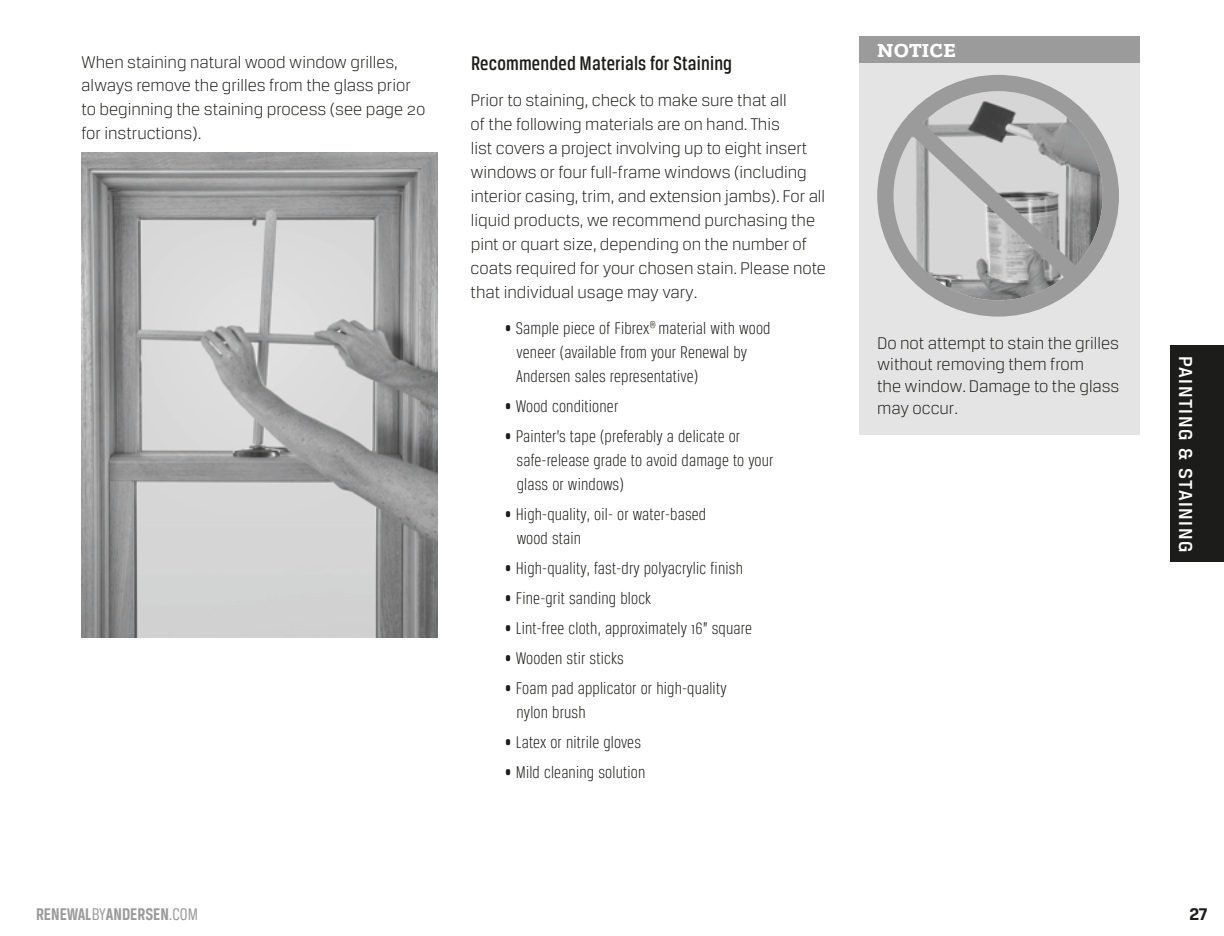
<style>
.page{position:relative;width:1224px;height:936px;background:#fff}
.page>*{position:absolute;margin:0;border:0;box-sizing:border-box;transform-origin:0 0}
.t1{font:500 21px "Breuer Condensed";letter-spacing:.01em;color:#1c1c1a}
.t2{font:500 20px "Breuer Text";letter-spacing:.08em;color:#fff}
.t3{font:700 20px "Bandera Pro";letter-spacing:.02em;color:#fff}
.t4{font:300 18px/24px "Breuer Text";color:#1c1c1a}
.t5{font:300 18px/24px "Breuer Condensed";letter-spacing:.01em;color:#1c1c1a}
.t6{font:700 18px "Breuer Condensed";color:#9b9b9c}
.t7{font:700 18px "Breuer Text";color:#1c1c1a}
.s1{font-weight:400}
</style>
<div class="page">
<div style="left:859px;top:63px;width:281px;height:372px;background:#e4e4e4"></div>
<div style="left:877px;top:75px;width:242px;height:242px;border:16px solid #9b9b9c;border-radius:50%"></div>
<svg style="left:887px;top:99px;width:213px;height:202px"></svg>
<div style="left:859px;top:36px;width:281px;height:27px;background:#9b9b9c"></div>
<img style="left:81px;top:152px;width:356px;height:486px">
<div style="left:1170px;top:345px;width:54px;height:217px;background:#1c1c1a"></div>
<p class="t4" style="left:81px;top:49px;width:346px">When staining natural wood window grilles, always remove the grilles from the glass prior to beginning the staining process (see page 20 for instructions).</p>
<p class="t1" style="left:471px;top:51px;width:263px">Recommended Materials for Staining</p>
<p class="t4" style="left:470px;top:88px;width:357px">Prior to staining, check to make sure that all<br>of the following materials are on hand. This<br>list covers a project involving up to eight insert windows or four full-frame windows (including interior casing, trim, and extension jambs). For all liquid products, we recommend purchasing the pint or quart size, depending on the number of coats required for your chosen stain. Please note that individual usage may vary.</p>
<p class="t5" style="left:516px;top:316px;width:256px;text-indent:-11px">• Sample piece of Fibrex<sup>®</sup> material with wood veneer (available from your Renewal by<br>Andersen sales representative)</p>
<p class="t5" style="left:505px;top:394px;width:115px">• Wood conditioner</p>
<p class="t5" style="left:517px;top:424px;width:258px;text-indent:-12px">• Painter’s tape (preferably a delicate or safe-release grade to avoid damage to your glass or windows)</p>
<p class="t5" style="left:517px;top:502px;width:191px;text-indent:-12px">• High-quality, oil- or water-based wood stain</p>
<p class="t5" style="left:505px;top:556px;width:240px">• High-quality, fast-dry polyacrylic finish</p>
<p class="t5" style="left:505px;top:586px;width:148px">• Fine-grit sanding block</p>
<p class="t5" style="left:505px;top:616px;width:248px">• Lint-free cloth, approximately 16” square</p>
<p class="t5" style="left:505px;top:646px;width:120px">• Wooden stir sticks</p>
<p class="t5" style="left:517px;top:676px;width:211px;text-indent:-12px">• Foam pad applicator or high-quality nylon brush</p>
<p class="t5" style="left:505px;top:730px;width:138px">• Latex or nitrile gloves</p>
<p class="t5" style="left:505px;top:760px;width:142px">• Mild cleaning solution</p>
<p class="t3" style="left:877px;top:38px;width:80px">NOTICE</p>
<p class="t4" style="left:877px;top:331px;width:244px;line-height:22px">Do not attempt to stain the grilles without removing them from<br>the window. Damage to the glass may occur.</p>
<p class="t2" style="left:1197px;top:356px;width:198px;rotate:90deg">PAINTING &amp; STAINING</p>
<p class="t6" style="left:36px;top:904px;width:164px">RENEWAL<span class="s1">BY</span>ANDERSEN<span class="s1">.COM</span></p>
<p class="t7" style="left:1190px;top:904px;width:19px">27</p>
</div>
